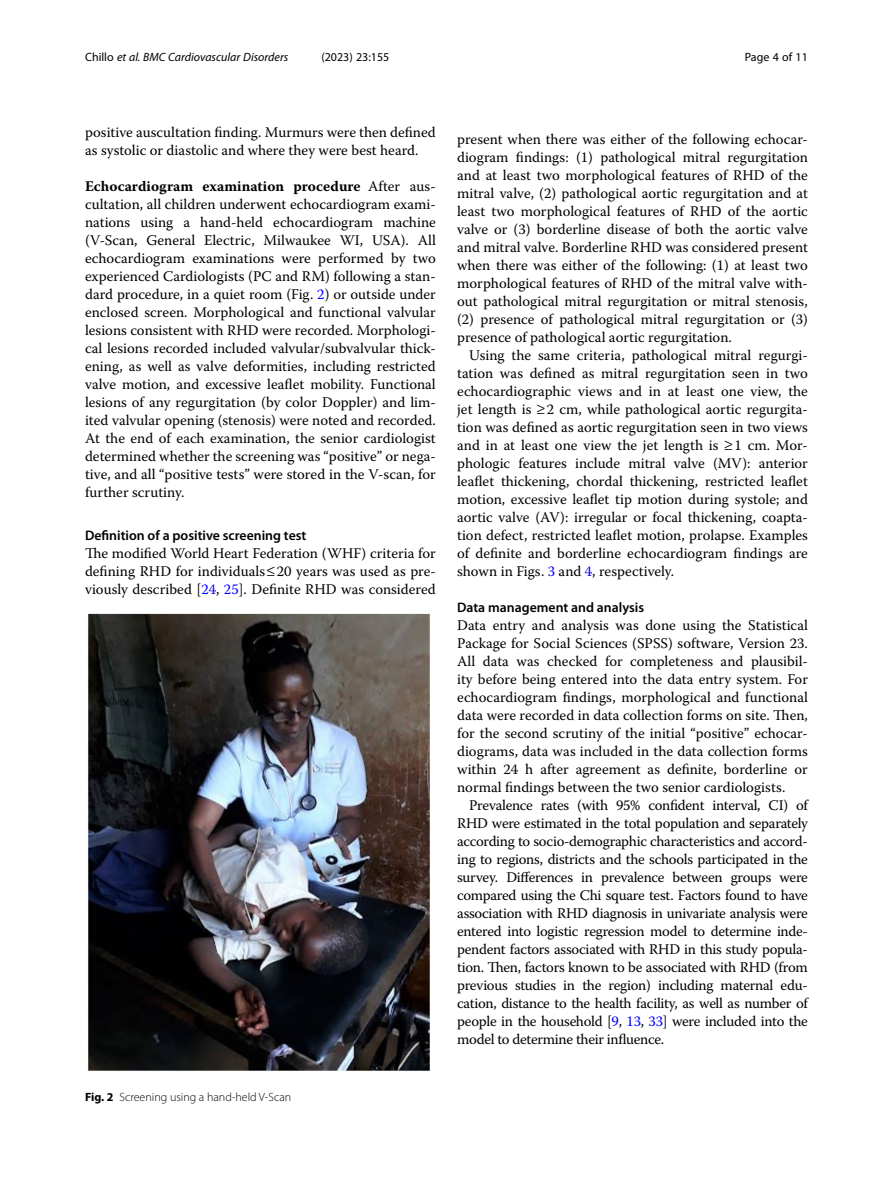
<style>
.page{position:relative;width:893px;height:1191px;background:#fff}
.page>*{position:absolute;margin:0;border:0;box-sizing:border-box;transform-origin:0 0}
.Body_Text_Indent{font:14.7px/18px "Warnock Pro";letter-spacing:-.005em;color:#000;text-align:justify}
.Body_Text{font:14.7px/18px "Warnock Pro";color:#000;text-align:justify}
.Formalpara_RuninHead{font:14.7px/18px "Warnock Pro";color:#000}
.Head_2{font:600 13.8px "Myriad Pro";color:#000}
.t1{font:italic 12px "Myriad Pro";color:#000}
.Figure_Caption{font:300 12px "Myriad Pro";color:#000}
.t2{font:12px "Myriad Pro";color:#000}
.s1{font-style:normal}
.s2{font-weight:700}
.s3{color:#00f}
</style>
<div class="page">
<img style="left:88px;top:613px;width:342px;height:458px">
<p class="t1" style="left:85px;top:50px;width:205px"><span class="s1">Chillo</span> et al. BMC Cardiovascular Disorders</p>
<p class="t2" style="left:321px;top:50px;width:70px">(2023) 23:155</p>
<p class="t2" style="left:745px;top:50px;width:65px">Page 4 of 11</p>
<p class="Formalpara_RuninHead" style="left:85px;top:123px;width:352px">positive auscultation finding. Murmurs were then defined as systolic or diastolic and where they were best heard.</p>
<p class="Formalpara_RuninHead" style="left:85px;top:177px;width:352px;text-align:justify"><span class="s2">Echocardiogram examination procedure</span> After aus&shy;cultation, all children underwent echocardiogram exami&shy;nations using a hand-held echocardiogram machine (V-Scan, General Electric, Milwaukee WI, USA). All echocardiogram examinations were performed by two experienced Cardiologists (PC and RM) following a stan&shy;dard procedure, in a quiet room (Fig. <span class="s3">2</span>) or outside under enclosed screen. Morphological and functional valvular lesions consistent with RHD were recorded. Morphologi&shy;cal lesions recorded included valvular/subvalvular thick&shy;ening, as well as valve deformities, including restricted valve motion, and excessive leaflet mobility. Functional lesions of any regurgitation (by color Doppler) and lim&shy;ited valvular opening (stenosis) were noted and recorded.<br>At the end of each examination, the senior cardiologist determined whether the screening was “positive” or nega&shy;tive, and all “positive tests” were stored in the V-scan, for further scrutiny.</p>
<p class="Head_2" style="left:85px;top:527px;width:223px">Definition of a positive screening test</p>
<p class="Body_Text" style="left:85px;top:544px;width:352px">The modified World Heart Federation (WHF) criteria for defining RHD for individuals≤20 years was used as pre&shy;viously described [<span class="s3">24</span>, <span class="s3">25</span>]. Definite RHD was considered</p>
<p class="Figure_Caption" style="left:85px;top:1090px;width:208px"><span class="s2">Fig. 2</span> Screening using a hand-held V-Scan</p>
<p class="Body_Text" style="left:457px;top:130px;width:352px">present when there was either of the following echocar&shy;diogram findings: (1) pathological mitral regurgitation and at least two morphological features of RHD of the mitral valve, (2) pathological aortic regurgitation and at least two morphological features of RHD of the aortic valve or (3) borderline disease of both the aortic valve and mitral valve. Borderline RHD was considered present when there was either of the following: (1) at least two morphological features of RHD of the mitral valve with&shy;out pathological mitral regurgitation or mitral stenosis, (2) presence of pathological mitral regurgitation or (3) presence of pathological aortic regurgitation.</p>
<p class="Body_Text_Indent" style="left:457px;top:346px;width:352px;text-indent:12px">Using the same criteria, pathological mitral regurgi&shy;tation was defined as mitral regurgitation seen in two echocardiographic views and in at least one view, the jet length is ≥2 cm, while pathological aortic regurgita&shy;tion was defined as aortic regurgitation seen in two views and in at least one view the jet length is ≥1 cm. Mor&shy;phologic features include mitral valve (MV): anterior leaflet thickening, chordal thickening, restricted leaflet motion, excessive leaflet tip motion during systole; and aortic valve (AV): irregular or focal thickening, coapta&shy;tion defect, restricted leaflet motion, prolapse. Examples of definite and borderline echocardiogram findings are shown in Figs. <span class="s3">3</span> and <span class="s3">4</span>, respectively.</p>
<p class="Head_2" style="left:457px;top:599px;width:189px">Data management and analysis</p>
<p class="Body_Text" style="left:457px;top:616px;width:352px">Data entry and analysis was done using the Statistical Package for Social Sciences (SPSS) software, Version 23.<br>All data was checked for completeness and plausibil&shy;ity before being entered into the data entry system. For echocardiogram findings, morphological and functional data were recorded in data collection forms on site. Then, for the second scrutiny of the initial “positive” echocar&shy;diograms, data was included in the data collection forms within 24 h after agreement as definite, borderline or normal findings between the two senior cardiologists.</p>
<p class="Body_Text_Indent" style="left:457px;top:796px;width:352px;text-indent:12px">Prevalence rates (with 95% confident interval, CI) of RHD were estimated in the total population and separately according to socio-demographic characteristics and accord&shy;ing to regions, districts and the schools participated in the survey. Differences in prevalence between groups were compared using the Chi square test. Factors found to have association with RHD diagnosis in univariate analysis were entered into logistic regression model to determine inde&shy;pendent factors associated with RHD in this study popula&shy;tion. Then, factors known to be associated with RHD (from previous studies in the region) including maternal edu&shy;cation, distance to the health facility, as well as number of people in the household [<span class="s3">9</span>, <span class="s3">13</span>, <span class="s3">33</span>] were included into the model to determine their influence.</p>
</div>
